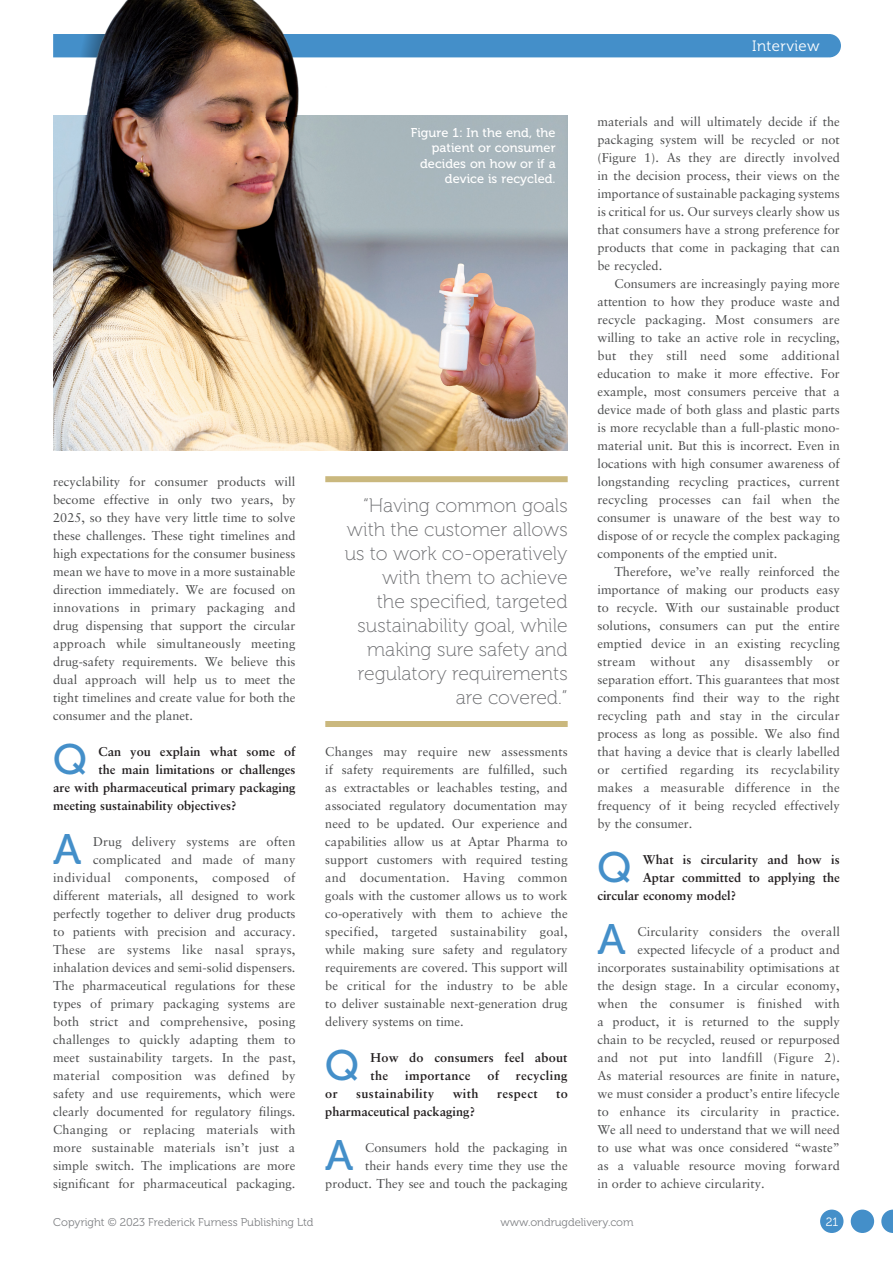
<style>
.page{position:relative;width:893px;height:1263px;background:#fff}
.page>*{position:absolute;margin:0;border:0;box-sizing:border-box;transform-origin:0 0}
.MF_body_no_indent{font:42.45px "Museo 500";color:#448fc9}
.t1{font:19.5px/24px "Museo 100";color:#6c6d70;text-align:right}
.t2{font:15px "Museo 300";letter-spacing:.025em;color:#fff}
.MF_body_no_indent-2{font:12.75px/18px "Sabon LT Std";color:#4b4c4d;text-align:justify}
.MF_body{font:12.75px/18px "Sabon LT Std";color:#4b4c4d;text-align:justify}
.MF_body_no_indent-3{font:700 12.75px/18px "Sabon LT Std";color:#231f20}
.MF_Captions{font:12.75px/15.3px "Museo 500";letter-spacing:.005em;color:#fff;text-align:right}
.MF_body_no_indent-4{font:700 12.75px "Sabon LT Std";letter-spacing:.03em;color:#231f20}
.MF_body_no_indent-5{font:700 12.75px "Sabon LT Std";letter-spacing:.025em;color:#231f20}
.t3{font:12px "Museo 300";color:#fff}
.t4{font:11.25px "Museo 300";color:#808285}
</style>
<div class="page">
<div style="left:325px;top:476px;width:243px;height:6px;background:#cab87e"></div>
<div style="left:325px;top:721px;width:243px;height:6px;background:#cab87e"></div>
<img style="left:53px;top:115px;width:515px;height:336px">
<div style="left:53px;top:34px;width:788px;height:23px;background:#448fc9"></div>
<img style="left:75px;top:0;width:337px;height:116px">
<svg style="left:881px;top:1209px;width:12px;height:24px"></svg>
<div style="left:851px;top:1209px;width:23px;height:24px;background:#448fc9;border-radius:50%"></div>
<div style="left:820px;top:1209px;width:23px;height:24px;background:#448fc9;border-radius:50%"></div>
<p class="MF_Captions" style="left:411px;top:125px;width:146px">Figure 1: In the end, the patient or consumer decides on how or if a device is recycled.</p>
<p class="MF_body_no_indent-2" style="left:53px;top:472px;width:244px">recyclability for consumer products will become effective in only two years, by 2025, so they have very little time to solve these challenges. These tight timelines and high expectations for the consumer business mean we have to move in a more sustainable direction immediately. We are focused on innovations in primary packaging and drug dispensing that support the circular approach while simultaneously meeting drug-safety requirements. We believe this dual approach will help us to meet the tight timelines and create value for both the consumer and the planet.</p>
<p class="MF_body_no_indent" style="left:53px;top:736px;width:35px">Q</p>
<p class="MF_body_no_indent-3" style="left:98px;top:742px;width:198px">Can you explain what some of</p>
<p class="MF_body_no_indent-3" style="left:98px;top:760px;width:199px">the main limitations or challenges</p>
<p class="MF_body_no_indent-3" style="left:53px;top:778px;width:244px">are with pharmaceutical primary packaging</p>
<p class="MF_body_no_indent-3" style="left:53px;top:796px;width:185px">meeting sustainability objectives?</p>
<p class="MF_body_no_indent" style="left:53px;top:826px;width:30px">A</p>
<p class="MF_body_no_indent-2" style="left:53px;top:832px;width:244px;text-align:right">Drug delivery systems are often complicated and made of many individual components, composed of different materials, all designed to work perfectly together to deliver drug products to patients with precision and accuracy.<br>These are systems like nasal sprays, inhalation devices and semi-solid dispensers.<br>The pharmaceutical regulations for these types of primary packaging systems are both strict and comprehensive, posing challenges to quickly adapting them to meet sustainability targets. In the past, material composition was defined by safety and use requirements, which were clearly documented for regulatory filings.<br>Changing or replacing materials with more sustainable materials isn’t just a simple switch. The implications are more significant for pharmaceutical packaging.</p>
<p class="t1" style="left:345px;top:494px;width:224px">“Having common goals with the customer allows us to work co-operatively with them to achieve<br>the specified, targeted sustainability goal, while making sure safety and regulatory requirements are covered.”</p>
<p class="MF_body_no_indent-2" style="left:325px;top:742px;width:244px">Changes may require new assessments if safety requirements are fulfilled, such as extractables or leachables testing, and associated regulatory documentation may need to be updated. Our experience and capabilities allow us at Aptar Pharma to support customers with required testing and documentation. Having common goals with the customer allows us to work co-operatively with them to achieve the specified, targeted sustainability goal, while making sure safety and regulatory requirements are covered. This support will be critical for the industry to be able to deliver sustainable next-generation drug delivery systems on time.</p>
<p class="MF_body_no_indent" style="left:325px;top:1042px;width:35px">Q</p>
<p class="MF_body_no_indent-3" style="left:371px;top:1048px;width:198px">How do consumers feel about the</p>
<p class="MF_body_no_indent-5" style="left:405px;top:1068px;width:67px">importance</p>
<p class="MF_body_no_indent-3" style="left:487px;top:1066px;width:13px">of</p>
<p class="MF_body_no_indent-5" style="left:516px;top:1068px;width:53px">recycling</p>
<p class="MF_body_no_indent-3" style="left:325px;top:1084px;width:14px">or</p>
<p class="MF_body_no_indent-4" style="left:356px;top:1086px;width:80px">sustainability</p>
<p class="MF_body_no_indent-3" style="left:453px;top:1084px;width:27px">with</p>
<p class="MF_body_no_indent-4" style="left:497px;top:1086px;width:42px">respect</p>
<p class="MF_body_no_indent-3" style="left:556px;top:1084px;width:13px">to</p>
<p class="MF_body_no_indent-3" style="left:325px;top:1102px;width:151px">pharmaceutical packaging?</p>
<p class="MF_body_no_indent" style="left:325px;top:1132px;width:30px">A</p>
<p class="MF_body_no_indent-2" style="left:325px;top:1138px;width:244px;text-align:right">Consumers hold the packaging in<br>their hands every time they use the product. They see and touch the packaging</p>
<p class="t2" style="left:752px;top:37px;width:69px">Interview</p>
<p class="MF_body_no_indent-2" style="left:597px;top:112px;width:244px">materials and will ultimately decide if the packaging system will be recycled or not (Figure 1). As they are directly involved in the decision process, their views on the importance of sustainable packaging systems is critical for us. Our surveys clearly show us that consumers have a strong preference for products that come in packaging that can be recycled.</p>
<p class="MF_body" style="left:597px;top:274px;width:244px;text-indent:17px">Consumers are increasingly paying more attention to how they produce waste and recycle packaging. Most consumers are willing to take an active role in recycling, but they still need some additional education to make it more effective. For example, most consumers perceive that a device made of both glass and plastic parts is more recyclable than a full-plastic mono&shy;material unit. But this is incorrect. Even in locations with high consumer awareness of longstanding recycling practices, current recycling processes can fail when the consumer is unaware of the best way to dispose of or recycle the complex packaging components of the emptied unit.</p>
<p class="MF_body" style="left:597px;top:562px;width:244px;text-indent:17px">Therefore, we’ve really reinforced the importance of making our products easy to recycle. With our sustainable product solutions, consumers can put the entire emptied device in an existing recycling stream without any disassembly or separation effort. This guarantees that most components find their way to the right recycling path and stay in the circular process as long as possible. We also find that having a device that is clearly labelled or certified regarding its recyclability makes a measurable difference in the frequency of it being recycled effectively by the consumer.</p>
<p class="MF_body_no_indent" style="left:597px;top:844px;width:35px">Q</p>
<p class="MF_body_no_indent-3" style="left:643px;top:850px;width:198px">What is circularity and how is</p>
<p class="MF_body_no_indent-3" style="left:643px;top:868px;width:199px">Aptar committed to applying the</p>
<p class="MF_body_no_indent-3" style="left:597px;top:886px;width:140px">circular economy model?</p>
<p class="MF_body_no_indent" style="left:597px;top:916px;width:30px">A</p>
<p class="MF_body_no_indent-2" style="left:637px;top:922px;width:204px">Circularity considers the overall</p>
<p class="MF_body_no_indent-2" style="left:637px;top:940px;width:204px">expected lifecycle of a product and</p>
<p class="MF_body_no_indent-2" style="left:597px;top:958px;width:244px">incorporates sustainability optimisations at</p>
<p class="MF_body_no_indent-2" style="left:597px;top:976px;width:244px">the design stage. In a circular economy,</p>
<p class="MF_body_no_indent-2" style="left:597px;top:994px;width:244px">when the consumer is finished with</p>
<p class="MF_body_no_indent-2" style="left:597px;top:1012px;width:244px">a product, it is returned to the supply</p>
<p class="MF_body_no_indent-2" style="left:597px;top:1030px;width:244px">chain to be recycled, reused or repurposed</p>
<p class="MF_body_no_indent-2" style="left:597px;top:1048px;width:244px">and not put into landfill (Figure 2).</p>
<p class="MF_body_no_indent-2" style="left:597px;top:1066px;width:244px">As material resources are finite in nature,</p>
<p class="MF_body_no_indent-2" style="left:597px;top:1084px;width:244px">we must consider a product’s entire lifecycle</p>
<p class="MF_body_no_indent-2" style="left:597px;top:1102px;width:244px">to enhance its circularity in practice.</p>
<p class="MF_body_no_indent-2" style="left:597px;top:1120px;width:244px">We all need to understand that we will need</p>
<p class="MF_body_no_indent-2" style="left:597px;top:1138px;width:244px">to use what was once considered “waste”</p>
<p class="MF_body_no_indent-2" style="left:597px;top:1156px;width:244px">as a valuable resource moving forward</p>
<p class="MF_body_no_indent-2" style="left:597px;top:1174px;width:169px">in order to achieve circularity.</p>
<p class="t4" style="left:53px;top:1216px;width:262px">Copyright © 2023 Frederick Furness Publishing Ltd</p>
<p class="t4" style="left:500px;top:1216px;width:135px">www.ondrugdelivery.com</p>
<p class="t3" style="left:826px;top:1215px;width:14px">21</p>
</div>
